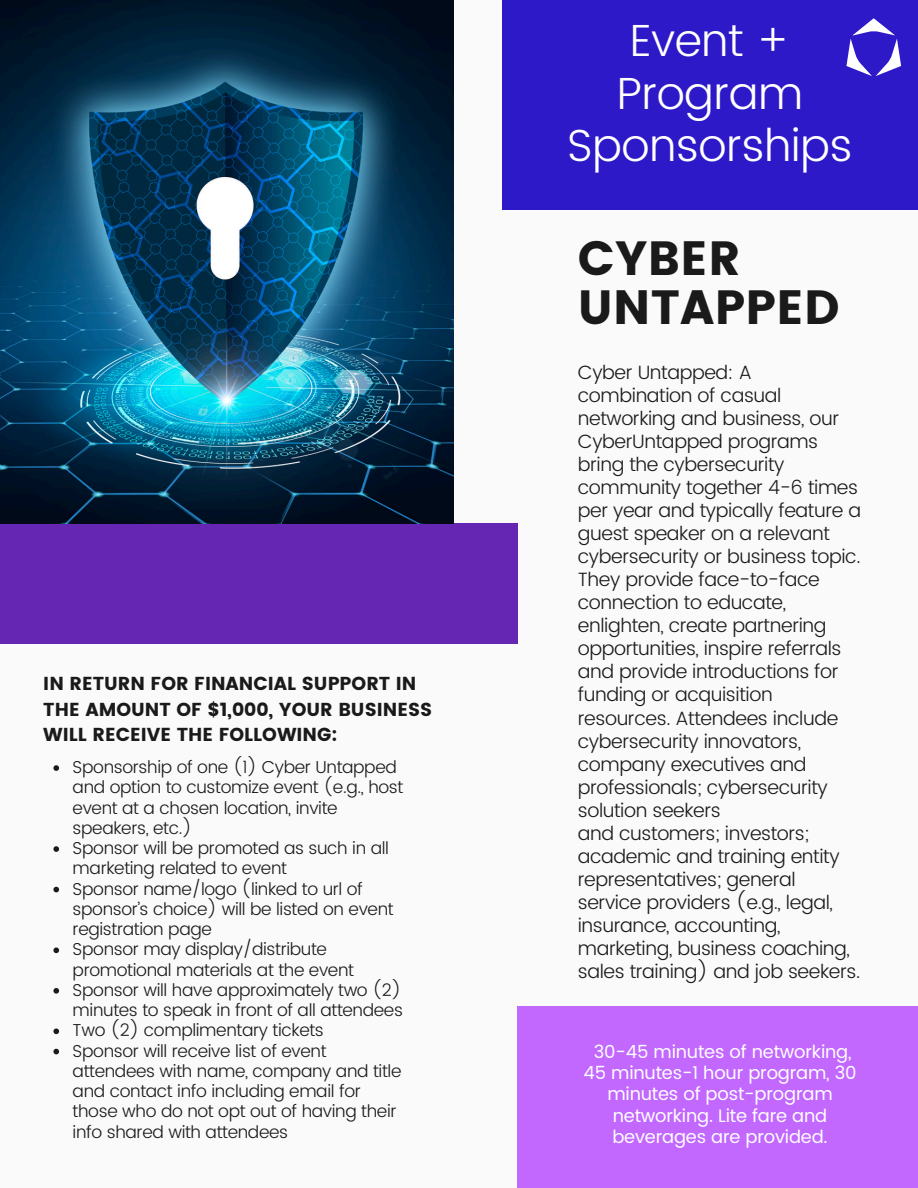
<style>
.page{position:relative;width:918px;height:1188px;background:#fafafa}
.page>*{position:absolute;margin:0;border:0;box-sizing:border-box;transform-origin:0 0}
.t1{font:48px/49.8px "Poppins";letter-spacing:.005em;color:#1a1a1a}
.t2{font:300 45px/52.8px "Poppins";letter-spacing:-.015em;color:#fff;text-align:center}
.t3{font:300 19.2px/23.1px "Poppins";letter-spacing:-.02em;color:#1a1a1a}
.t4{font:18.75px/25.8px "Poppins";color:#1a1a1a}
.t5{font:18px/21.3px "Poppins";letter-spacing:-.01em;color:#fff;text-align:center}
.t6{font:300 17.25px/20.2px "Poppins";letter-spacing:-.02em;color:#1a1a1a}
</style>
<div class="page">
<div style="left:502px;top:0;width:416px;height:209px;background:#2e19c8"></div>
<div style="left:0;top:523px;width:518px;height:120px;background:#6526b4"></div>
<img style="left:0;top:0;width:453px;height:523px">
<svg style="left:846px;top:18px;width:55px;height:58px"></svg>
<svg style="left:53px;top:765px;width:6px;height:6px"></svg>
<svg style="left:53px;top:846px;width:6px;height:6px"></svg>
<svg style="left:53px;top:887px;width:6px;height:5px"></svg>
<svg style="left:53px;top:948px;width:6px;height:5px"></svg>
<svg style="left:53px;top:988px;width:6px;height:6px"></svg>
<svg style="left:53px;top:1029px;width:6px;height:5px"></svg>
<svg style="left:53px;top:1049px;width:6px;height:5px"></svg>
<div style="left:518px;top:1007px;width:400px;height:181px;background:#c268ff"></div>
<p class="t4" style="left:43px;top:670px;width:391px">IN RETURN FOR FINANCIAL SUPPORT IN<br>THE AMOUNT OF $1,000, YOUR BUSINESS<br>WILL RECEIVE THE FOLLOWING:</p>
<h2 class="t6" style="left:73px;top:757px;width:332px">Sponsorship of one (1) Cyber Untapped and option to customize event (e.g., host event at a chosen location, invite speakers, etc.)</h2>
<h1 class="t6" style="left:73px;top:838px;width:318px">Sponsor will be promoted as such in all marketing related to event</h1>
<h4 class="t6" style="left:73px;top:879px;width:323px">Sponsor name/logo (linked to url of sponsor’s choice) will be listed on event registration page</h4>
<h3 class="t6" style="left:73px;top:939px;width:283px">Sponsor may display/distribute promotional materials at the event</h3>
<p class="t6" style="left:73px;top:980px;width:332px">Sponsor will have approximately two (2) minutes to speak in front of all attendees</p>
<p class="t6" style="left:73px;top:1020px;width:253px">Two (2) complimentary tickets</p>
<p class="t6" style="left:73px;top:1041px;width:330px">Sponsor will receive list of event attendees with name, company and title and contact info including email for those who do not opt out of having their info shared with attendees</p>
<p class="t2" style="left:567px;top:14px;width:287px">Event +<br>Program<br>Sponsorships</p>
<p class="t1" style="left:578px;top:233px;width:263px">CYBER<br>UNTAPPED</p>
<p class="t3" style="left:578px;top:360px;width:285px">Cyber Untapped: A combination of casual networking and business, our<br>CyberUntapped programs bring the cybersecurity community together 4-6 times per year and typically feature a guest speaker on a relevant cybersecurity or business topic.<br>They provide face-to-face connection to educate, enlighten, create partnering opportunities, inspire referrals and provide introductions for funding or acquisition resources. Attendees include cybersecurity innovators, company executives and professionals; cybersecurity solution seekers<br>and customers; investors; academic and training entity representatives; general service providers (e.g., legal, insurance, accounting, marketing, business coaching, sales training) and job seekers.</p>
<p class="t5" style="left:583px;top:1041px;width:275px">30-45 minutes of networking,<br>45 minutes-1 hour program, 30 minutes of post-program networking. Lite fare and beverages are provided.</p>
</div>
